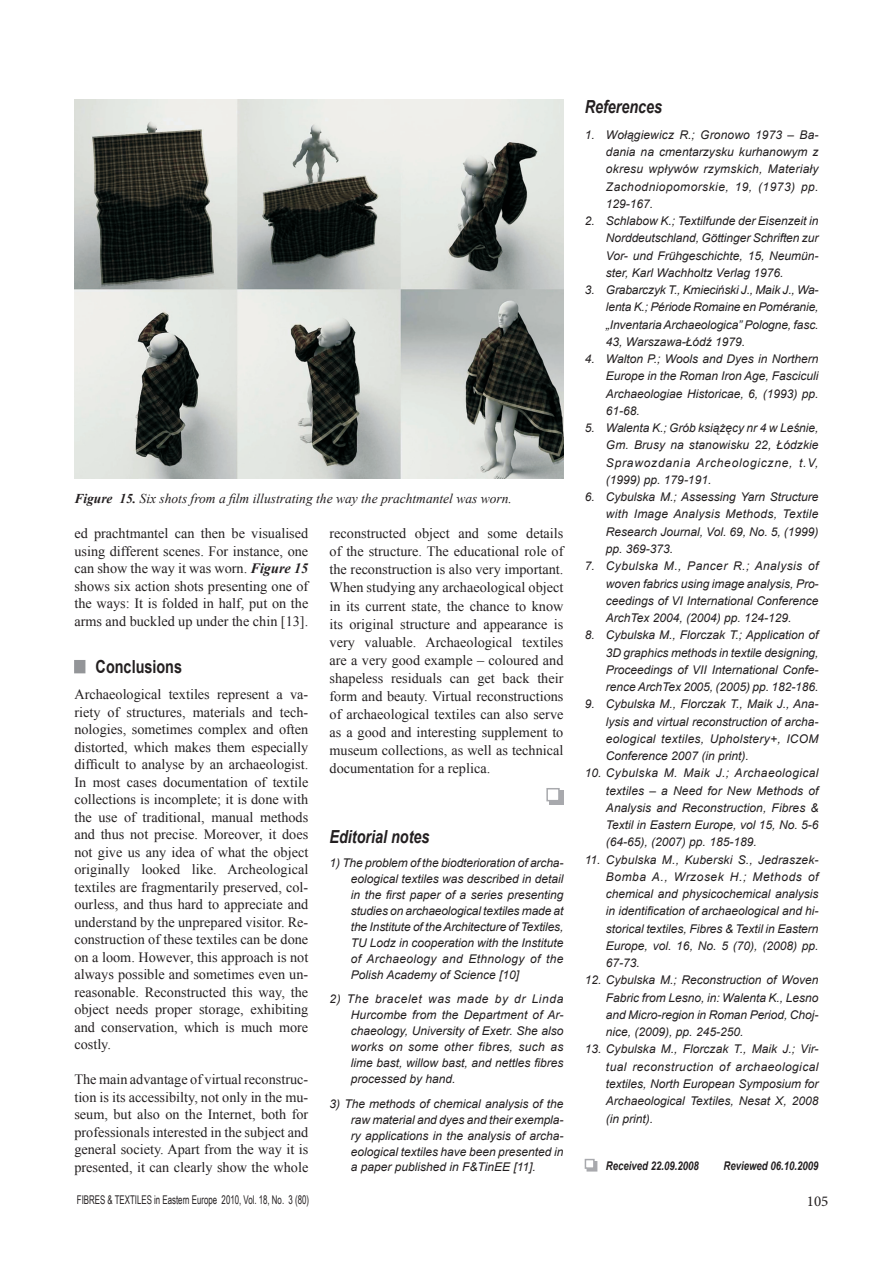
<style>
.page{position:relative;width:893px;height:1263px;background:#fff}
.page>*{position:absolute;margin:0;border:0;box-sizing:border-box;transform-origin:0 0}
.t1{font:italic 700 18px "Arial";color:#231f20;scale:.8 1}
.t2{font:700 18px "Arial";color:#231f20;scale:.8 1}
.t3{font:15px "Minion Pro";color:#231f20}
.t4{font:14.25px/17.5px "Times New Roman";color:#231f20;text-align:justify}
.t5{font:italic 13.5px "Times New Roman";color:#231f20}
.t6{font:italic 12px/17.2px "Arial";color:#231f20;text-align:justify}
.t7{font:12px "Arial Narrow";color:#231f20;scale:.8 1}
.t8{font:italic 700 12px "Arial";color:#231f20;scale:.8 1}
.s1{font-weight:700}
.s2{font-weight:700;font-style:italic}
.s3{color:#939598}
</style>
<div class="page">
<div style="left:586px;top:1161px;width:11px;height:10px;background:#a8a9ad"></div>
<div style="left:585px;top:1159px;width:10px;height:10px;background:#fff;border:2px solid #a8a9ad"></div>
<div style="left:74px;top:660px;width:11px;height:13px;border:3px solid #939598"></div>
<div style="left:549px;top:791px;width:14px;height:14px;background:#a8a9ad"></div>
<div style="left:546px;top:788px;width:14px;height:13px;background:#fff;border:2px solid #a8a9ad"></div>
<img style="left:74px;top:100px;width:489px;height:378px">
<p class="t5" style="left:74px;top:489px;width:439px"><span class="s1">Figure 15.</span> Six shots from a film illustrating the way the prachtmantel was worn.</p>
<p class="t4" style="left:74px;top:524px;width:235px">ed prachtmantel can then be visualised using different scenes. For instance, one can show the way it was worn. <span class="s2">Figure 15 </span>shows six action shots presenting one of the ways: It is folded in half, put on the arms and buckled up under the chin [13].</p>
<h1 class="t2" style="left:74px;top:655px;width:136px"><span class="s3">■</span> Conclusions</h1>
<p class="t4" style="left:74px;top:685px;width:235px">Archaeological textiles represent a va&shy;riety of structures, materials and tech&shy;nologies, sometimes complex and often distorted, which makes them especially difficult to analyse by an archaeologist.<br>In most cases documentation of textile collections is incomplete; it is done with the use of traditional, manual methods and thus not precise. Moreover, it does not give us any idea of what the object originally looked like. Archeological textiles are fragmentarily preserved, col&shy;ourless, and thus hard to appreciate and understand by the unprepared visitor. Re&shy;construction of these textiles can be done on a loom. However, this approach is not always possible and sometimes even un&shy;reasonable. Reconstructed this way, the object needs proper storage, exhibiting and conservation, which is much more costly.</p>
<p class="t4" style="left:74px;top:1070px;width:235px">The main advantage of virtual reconstruc&shy;tion is its accessibilty, not only in the mu&shy;seum, but also on the Internet, both for professionals interested in the subject and general society. Apart from the way it is presented, it can clearly show the whole</p>
<p class="t4" style="left:330px;top:524px;width:235px;line-height:18px">reconstructed object and some details of the structure. The educational role of the reconstruction is also very important.<br>When studying any archaeological object in its current state, the chance to know its original structure and appearance is very valuable. Archaeological textiles are a very good example – coloured and shapeless residuals can get back their form and beauty. Virtual reconstructions of archaeological textiles can also serve as a good and interesting supplement to museum collections, as well as technical documentation for a replica.</p>
<h1 class="t1" style="left:330px;top:825px;width:127px">Editorial notes</h1>
<p class="t6" style="left:351px;top:855px;width:214px;line-height:15.9px;text-indent:-21px">1) The problem of the biodterioration of archa&shy;eological textiles was described in detail in the first paper of a series presenting studies on archaeological textiles made at the Institute of the Architecture of Textiles, TU Lodz in cooperation with the Institute of Archaeology and Ethnology of the Polish Academy of Science [10]</p>
<p class="t6" style="left:351px;top:991px;width:214px;line-height:15.9px;text-indent:-21px">2) The bracelet was made by dr Linda Hurcombe from the Department of Ar&shy;chaeology, University of Exetr. She also works on some other fibres, such as lime bast, willow bast, and nettles fibres processed by hand.</p>
<p class="t6" style="left:351px;top:1096px;width:214px;line-height:15.9px;text-indent:-21px">3) The methods of chemical analysis of the raw material and dyes and their exempla&shy;ry applications in the analysis of archa&shy;eological textiles have been presented in a paper published in F&amp;TinEE [11].</p>
<h1 class="t1" style="left:585px;top:95px;width:99px">References</h1>
<p class="t6" style="left:606px;top:126px;width:214px;text-indent:-21px">1. Wołągiewicz R.; Gronowo 1973 – Ba&shy;dania na cmentarzysku kurhanowym z okresu wpływów rzymskich, Materiały Zachodniopomorskie, 19, (1973) pp.<br>129-167.</p>
<p class="t6" style="left:606px;top:212px;width:214px;text-indent:-21px">2. Schlabow K.; Textilfunde der Eisenzeit in Norddeutschland, Göttinger Schriften zur Vor- und Frühgeschichte, 15, Neumün&shy;ster, Karl Wachholtz Verlag 1976.</p>
<p class="t6" style="left:606px;top:281px;width:214px;text-indent:-21px">3. Grabarczyk T., Kmieciński J., Maik J., Wa&shy;lenta K.; Période Romaine en Poméranie, „Inventaria Archaeologica” Pologne, fasc.<br>43, Warszawa-Łódź 1979.</p>
<p class="t6" style="left:606px;top:350px;width:214px;text-indent:-21px">4. Walton P.; Wools and Dyes in Northern Europe in the Roman Iron Age, Fasciculi Archaeologiae Historicae, 6, (1993) pp.<br>61-68.</p>
<p class="t6" style="left:606px;top:419px;width:214px;text-indent:-21px">5. Walenta K.; Grób książęcy nr 4 w Leśnie, Gm. Brusy na stanowisku 22, Łódzkie Sprawozdania Archeologiczne, t.V, (1999) pp. 179-191.</p>
<p class="t6" style="left:606px;top:488px;width:214px;text-indent:-21px">6. Cybulska M.; Assessing Yarn Structure with Image Analysis Methods, Textile Research Journal, Vol. 69, No. 5, (1999) pp. 369-373.</p>
<p class="t6" style="left:606px;top:558px;width:214px;text-indent:-21px">7. Cybulska M., Pancer R.; Analysis of woven fabrics using image analysis, Pro&shy;ceedings of VI International Conference ArchTex 2004, (2004) pp. 124-129.</p>
<p class="t6" style="left:606px;top:627px;width:214px;text-indent:-21px">8. Cybulska M., Florczak T.; Application of 3D graphics methods in textile designing, Proceedings of VII International Confe&shy;rence ArchTex 2005, (2005) pp. 182-186.</p>
<p class="t6" style="left:606px;top:696px;width:214px;text-indent:-21px">9. Cybulska M., Florczak T., Maik J., Ana&shy;lysis and virtual reconstruction of archa&shy;eological textiles, Upholstery+, ICOM Conference 2007 (in print).</p>
<p class="t6" style="left:606px;top:765px;width:214px;text-indent:-21px">10. Cybulska M. Maik J.; Archaeological textiles – a Need for New Methods of Analysis and Reconstruction, Fibres &amp; Textil in Eastern Europe, vol 15, No. 5-6 (64-65), (2007) pp. 185-189.</p>
<p class="t6" style="left:606px;top:851px;width:214px;text-indent:-21px">11. Cybulska M., Kuberski S., Jedraszek-Bomba A., Wrzosek H.; Methods of chemical and physicochemical analysis in identification of archaeological and hi&shy;storical textiles, Fibres &amp; Textil in Eastern Europe, vol. 16, No. 5 (70), (2008) pp.<br>67-73.</p>
<p class="t6" style="left:606px;top:972px;width:214px;text-indent:-21px">12. Cybulska M.; Reconstruction of Woven Fabric from Lesno, in: Walenta K., Lesno and Micro-region in Roman Period, Choj&shy;nice, (2009), pp. 245-250.</p>
<p class="t6" style="left:606px;top:1041px;width:214px;text-indent:-21px">13. Cybulska M., Florczak T., Maik J.; Vir&shy;tual reconstruction of archaeological textiles, North European Symposium for Archaeological Textiles, Nesat X, 2008 (in print).</p>
<p class="t8" style="left:606px;top:1158px;width:118px">Received 22.09.2008</p>
<p class="t8" style="left:723px;top:1158px;width:120px">Reviewed 06.10.2009</p>
<p class="t7" style="left:77px;top:1191px;width:292px">FIBRES &amp; TEXTILES in Eastern Europe 2010, Vol. 18, No. 3 (80)</p>
<p class="t3" style="left:807px;top:1191px;width:23px">105</p>
</div>
